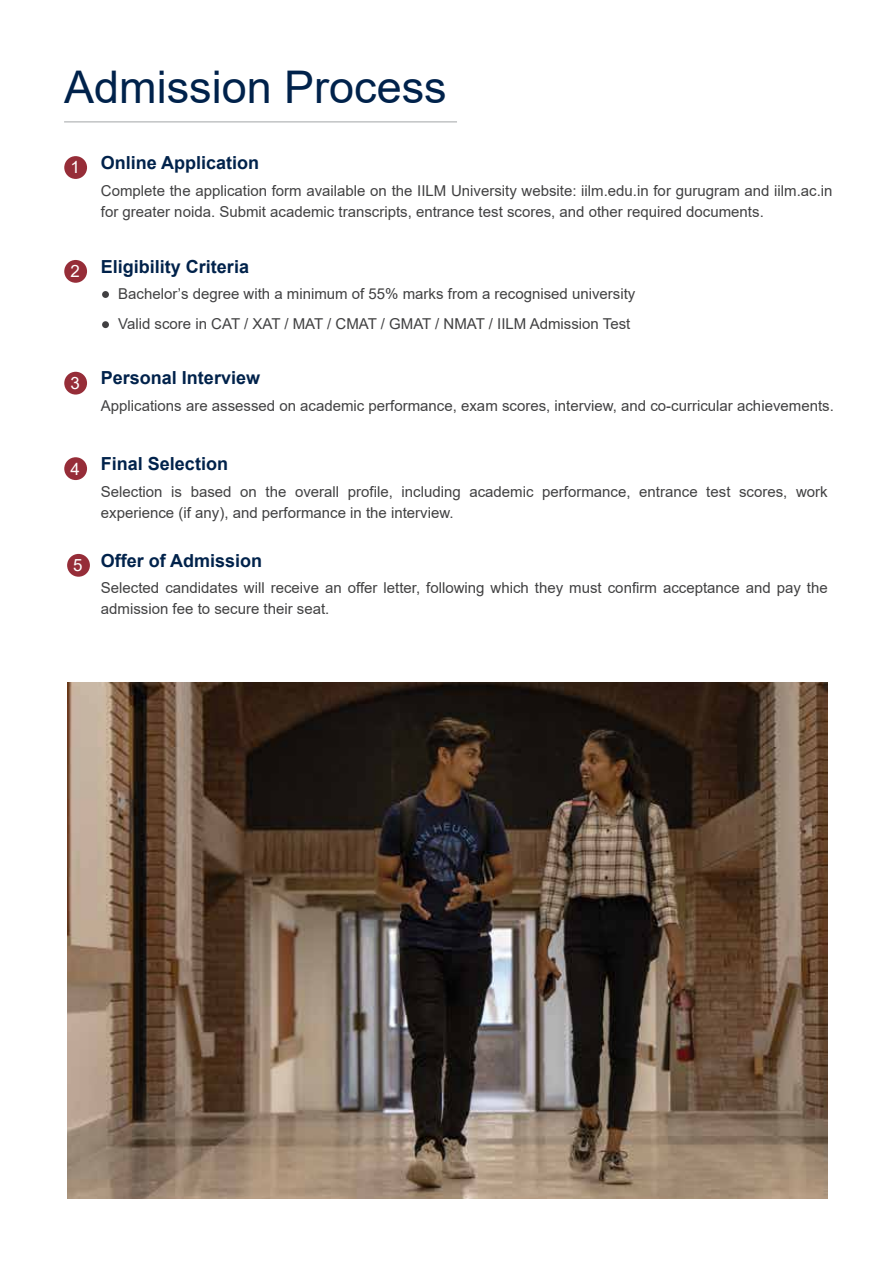
<style>
.page{position:relative;width:892px;height:1263px;background:#fff}
.page>*{position:absolute;margin:0;border:0;box-sizing:border-box;transform-origin:0 0}
.t1{font:45px "Arial";color:#00224b}
.t2{font:700 18px "Arial";color:#00224b}
.t3{font:15px/21px "Arial";color:#414142}
</style>
<div class="page">
<hr style="left:64px;top:121px;width:393px;height:1px;background:#a7a9ac">
<div style="left:64px;top:156px;width:23px;height:23px;background:#962d38;border-radius:50%"></div>
<div style="left:64px;top:260px;width:23px;height:23px;background:#962d38;border-radius:50%"></div>
<div style="left:64px;top:372px;width:23px;height:22px;background:#962d38;border-radius:50%"></div>
<div style="left:64px;top:457px;width:23px;height:23px;background:#962d38;border-radius:50%"></div>
<div style="left:67px;top:554px;width:23px;height:22px;background:#962d38;border-radius:50%"></div>
<div style="left:102px;top:291px;width:7px;height:7px;background:#414042;border-radius:50%"></div>
<div style="left:102px;top:321px;width:7px;height:7px;background:#414042;border-radius:50%"></div>
<img style="left:67px;top:682px;width:761px;height:516px">
<h1 class="t1" style="left:64px;top:56px;width:384px">Admission Process</h1>
<p class="t2" style="left:70px;top:150px;width:190px"><sub>1</sub> Online Application</p>
<p class="t3" style="left:101px;top:180px;width:733px">Complete the application form available on the IILM University website: iilm.edu.in for gurugram and iilm.ac.in for greater noida. Submit academic transcripts, entrance test scores, and other required documents.</p>
<p class="t2" style="left:70px;top:253px;width:180px"><sub>2</sub> Eligibility Criteria</p>
<p class="t3" style="left:118px;top:279px;width:519px;line-height:29.5px">Bachelor’s degree with a minimum of 55% marks from a recognised university<br>Valid score in CAT / XAT / MAT / CMAT / GMAT / NMAT / IILM Admission Test</p>
<p class="t2" style="left:70px;top:365px;width:191px"><sub>3</sub> Personal Interview</p>
<p class="t3" style="left:101px;top:395px;width:734px">Applications are assessed on academic performance, exam scores, interview, and co-curricular achievements.</p>
<p class="t2" style="left:70px;top:451px;width:159px"><sub>4</sub> Final Selection</p>
<p class="t3" style="left:101px;top:481px;width:728px">Selection is based on the overall profile, including academic performance, entrance test scores, work experience (if any), and performance in the interview.</p>
<p class="t2" style="left:73px;top:547px;width:191px"><sub>5</sub> Offer of Admission</p>
<p class="t3" style="left:101px;top:577px;width:728px">Selected candidates will receive an offer letter, following which they must confirm acceptance and pay the admission fee to secure their seat.</p>
</div>
